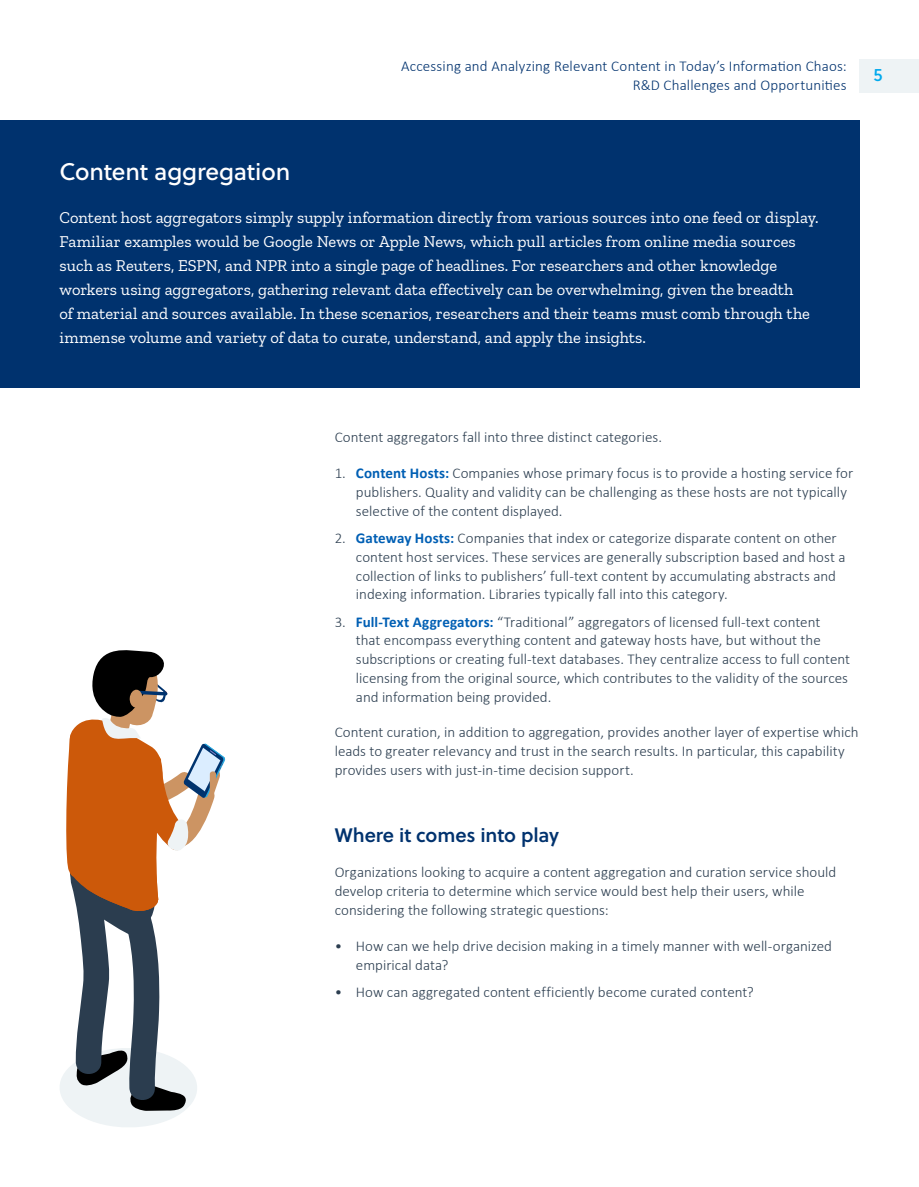
<style>
.page{position:relative;width:919px;height:1187px;background:#fff}
.page>*{position:absolute;margin:0;border:0;box-sizing:border-box;transform-origin:0 0}
.Subhead_2{font:24px "Soleil";letter-spacing:-.01em;color:#fff}
.Subhead_3{font:600 19.5px "Soleil";letter-spacing:-.005em;color:#00326e}
.t1{font:18px "Soleil";color:#00a9ed}
.Intro{font:16.5px/24px "Zilla Slab";color:#fff}
.Body_Copy{font:300 15px/18.8px "Calibri";color:#2c3e50}
.t2{font:300 15px/18.8px "Calibri";letter-spacing:.01em;color:#00326e;text-align:right}
.s1{font-weight:700;color:#005fb4}
</style>
<div class="page">
<div style="left:859px;top:60px;width:59px;height:33px;background:#eef3f5"></div>
<div style="left:0;top:120px;width:859px;height:268px;background:#00326e"></div>
<svg style="left:60px;top:650px;width:165px;height:477px"></svg>
<p class="t2" style="left:401px;top:56px;width:447px">Accessing and Analyzing Relevant Content in Today’s Information Chaos:<br>R&amp;D Challenges and Opportunities</p>
<p class="t1" style="left:873px;top:61px;width:11px">5</p>
<p class="Subhead_2" style="left:60px;top:153px;width:232px">Content aggregation</p>
<p class="Intro" style="left:60px;top:205px;width:760px">Content host aggregators simply supply information directly from various sources into one feed or display.<br>Familiar examples would be Google News or Apple News, which pull articles from online media sources such as Reuters, ESPN, and NPR into a single page of headlines. For researchers and other knowledge workers using aggregators, gathering relevant data effectively can be overwhelming, given the breadth<br>of material and sources available. In these scenarios, researchers and their teams must comb through the immense volume and variety of data to curate, understand, and apply the insights.</p>
<p class="Body_Copy" style="left:334px;top:428px;width:329px">Content aggregators fall into three distinct categories.</p>
<p class="Body_Copy" style="left:356px;top:463px;width:499px;text-indent:-21px">1. <span class="s1">Content Hosts:</span> Companies whose primary focus is to provide a hosting service for publishers. Quality and validity can be challenging as these hosts are not typically selective of the content displayed.</p>
<p class="Body_Copy" style="left:356px;top:528px;width:491px;text-indent:-21px">2. <span class="s1">Gateway Hosts:</span> Companies that index or categorize disparate content on other content host services. These services are generally subscription based and host a collection of links to publishers’ full-text content by accumulating abstracts and indexing information. Libraries typically fall into this category.</p>
<p class="Body_Copy" style="left:356px;top:612px;width:495px;text-indent:-21px">3. <span class="s1">Full-Text Aggregators:</span> “Traditional” aggregators of licensed full-text content<br>that encompass everything content and gateway hosts have, but without the subscriptions or creating full-text databases. They centralize access to full content licensing from the original source, which contributes to the validity of the sources and information being provided.</p>
<p class="Body_Copy" style="left:334px;top:722px;width:525px">Content curation, in addition to aggregation, provides another layer of expertise which leads to greater relevancy and trust in the search results. In particular, this capability provides users with just-in-time decision support.</p>
<p class="Subhead_3" style="left:334px;top:819px;width:226px">Where it comes into play</p>
<p class="Body_Copy" style="left:334px;top:862px;width:503px">Organizations looking to acquire a content aggregation and curation service should develop criteria to determine which service would best help their users, while considering the following strategic questions:</p>
<p class="Body_Copy" style="left:356px;top:936px;width:477px;text-indent:-21px">• How can we help drive decision making in a timely manner with well-organized empirical data?</p>
<p class="Body_Copy" style="left:334px;top:982px;width:420px">• How can aggregated content efficiently become curated content?</p>
</div>
